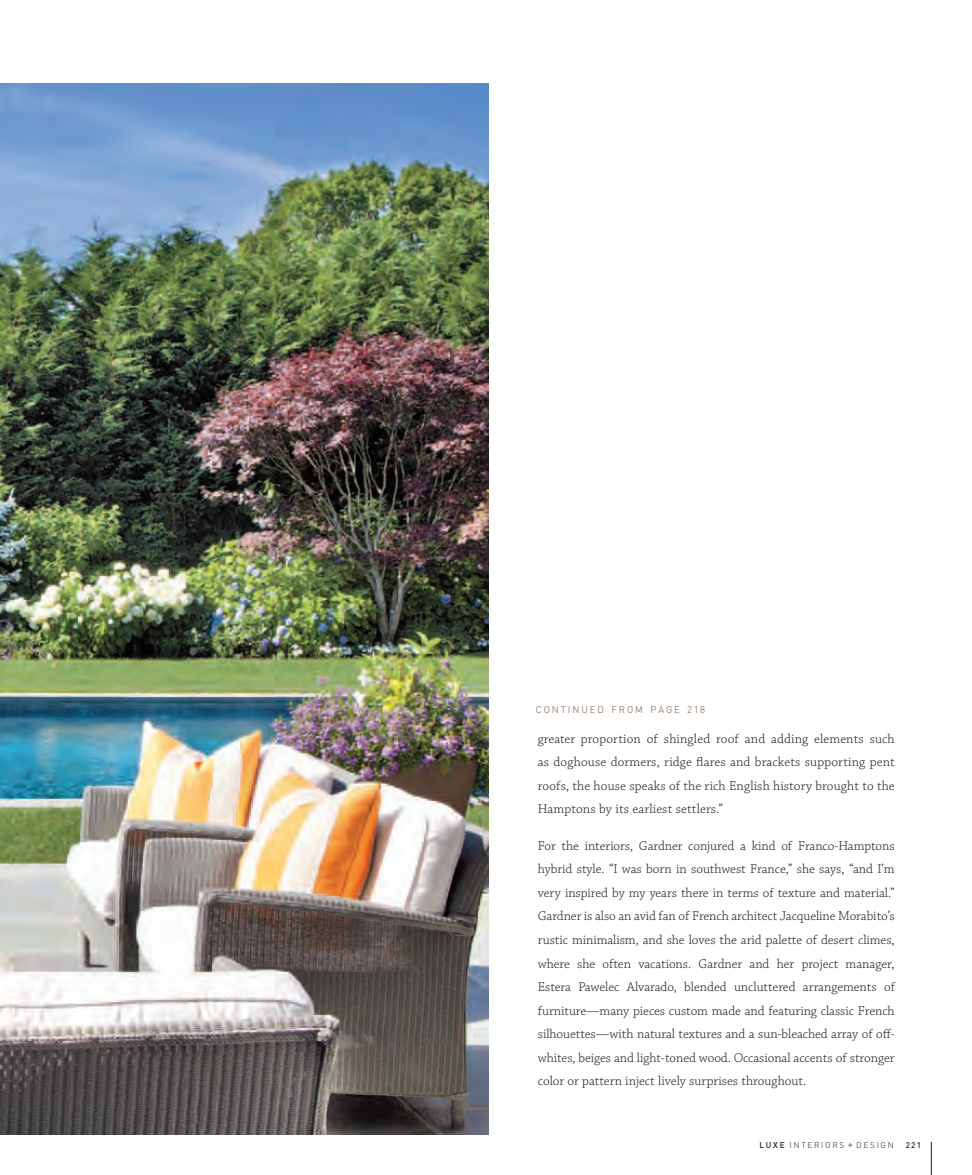
<style>
.page{position:relative;width:972px;height:1175px;background:#fff}
.page>*{position:absolute;margin:0;border:0;box-sizing:border-box;transform-origin:0 0}
.t1{font:300 13.5px/23.5px "Chaparral Pro";letter-spacing:.005em;color:#231f20;text-align:justify}
.t2{font:300 9.6px "DIN";letter-spacing:.2em;color:#7e5439}
.t3{font:300 8.4px "DIN";letter-spacing:.2em;color:#231f20}
.s1{font-size:9.75px}
.s2{font-weight:500}
.s3{font-size:11.1px}
.s4{font-weight:500;font-size:8.1px}
</style>
<div class="page">
<hr style="left:931px;top:1141px;width:1px;height:33px;background:#231f20">
<img style="left:0;top:83px;width:488px;height:1051px">
<p class="t2" style="left:536px;top:703px;width:171px">CONTINUED FROM PAGE <span class="s1">218</span></p>
<p class="t1" style="left:538px;top:727px;width:358px">greater proportion of shingled roof and adding elements such as doghouse dormers, ridge flares and brackets supporting pent roofs, the house speaks of the rich English history brought to the Hamptons by its earliest settlers.”</p>
<p class="t1" style="left:538px;top:834px;width:359px">For the interiors, Gardner conjured a kind of Franco-Hamptons hybrid style. “I was born in southwest France,” she says, “and I’m very inspired by my years there in terms of texture and material.” Gardner is also an avid fan of French architect Jacqueline Morabito’s rustic minimalism, and she loves the arid palette of desert climes, where she often vacations. Gardner and her project manager, Estera Pawelec Alvarado, blended uncluttered arrangements of furniture—many pieces custom made and featuring classic French silhouettes—with natural textures and a sun-bleached array of off&shy;whites, beiges and light-toned wood. Occasional accents of stronger color or pattern inject lively surprises throughout.</p>
<p class="t3" style="left:760px;top:1140px;width:163px"><span class="s2">LUXE</span> INTERIORS <span class="s3">+</span> DESIGN <span class="s4">221</span></p>
</div>
